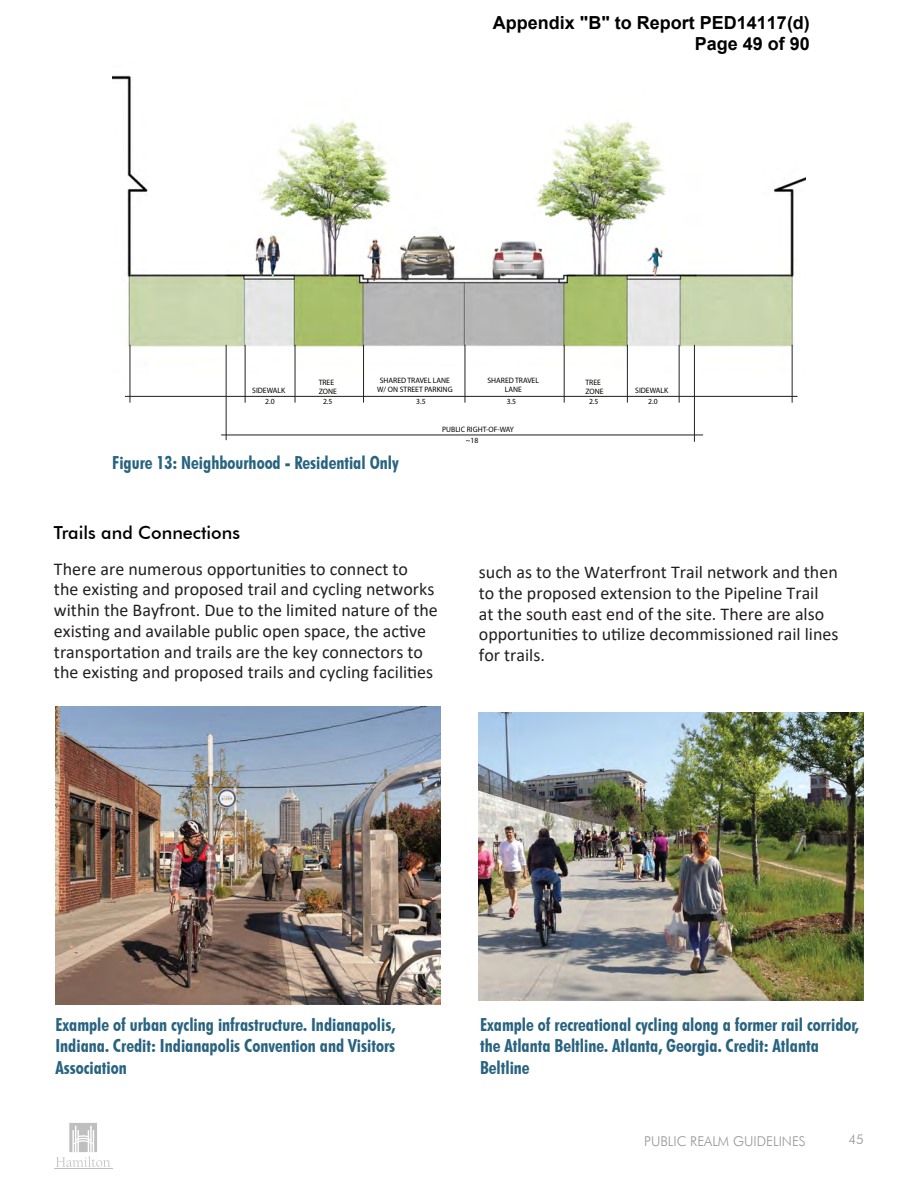
<style>
.page{position:relative;width:918px;height:1188px;background:#fff}
.page>*{position:absolute;margin:0;border:0;box-sizing:border-box;transform-origin:0 0}
.t1{font:18px/20.7px "Calibri";color:#231f20}
.t2{font:700 condensed 18px/21.6px "Futura BT";color:#286380;text-align:justify}
.t3{font:700 18px/21.6px "Arial";color:#000;text-align:right}
.Heading_3{font:500 18px "Futura BT";color:#000}
.t4{font:300 13.5px "Futura BT";color:#939598}
.t5{font:7.8px/9.6px "Myriad Pro";color:#000;text-align:center}
</style>
<div class="page">
<hr style="left:54px;top:1169px;width:58px;height:1px;background:#bfbfbf">
<svg style="left:56px;top:1123px;width:54px;height:44px"></svg>
<img style="left:112px;top:75px;width:694px;height:367px">
<hr style="left:226px;top:345px;width:1px;height:95px;background:#231f20">
<hr style="left:130px;top:345px;width:1px;height:58px;background:#231f20">
<hr style="left:363px;top:345px;width:1px;height:58px;background:#231f20">
<hr style="left:465px;top:345px;width:1px;height:58px;background:#231f20">
<hr style="left:564px;top:345px;width:1px;height:58px;background:#231f20">
<hr style="left:295px;top:345px;width:1px;height:58px;background:#231f20">
<hr style="left:792px;top:345px;width:1px;height:58px;background:#231f20">
<hr style="left:627px;top:345px;width:1px;height:58px;background:#231f20">
<hr style="left:694px;top:345px;width:1px;height:97px;background:#231f20">
<hr style="left:125px;top:396px;width:672px;height:1px;background:#231f20">
<hr style="left:221px;top:435px;width:482px;height:1px;background:#231f20">
<hr style="left:245px;top:345px;width:1px;height:58px;background:#231f20">
<hr style="left:679px;top:345px;width:1px;height:58px;background:#231f20">
<img style="left:479px;top:712px;width:385px;height:289px">
<img style="left:55px;top:707px;width:385px;height:297px">
<p class="t3" style="left:493px;top:12px;width:319px">Appendix "B" to Report PED14117(d)<br>Page 49 of 90</p>
<p class="t5" style="left:377px;top:376px;width:77px">SHARED TRAVEL LANE<br>W/ ON STREET PARKING</p>
<p class="t5" style="left:416px;top:396px;width:11px">3.5</p>
<p class="t5" style="left:488px;top:376px;width:53px">SHARED TRAVEL<br>LANE</p>
<p class="t5" style="left:507px;top:396px;width:11px">3.5</p>
<p class="t5" style="left:319px;top:377px;width:20px">TREE<br>ZONE<br>2.5</p>
<p class="t5" style="left:585px;top:377px;width:20px">TREE<br>ZONE<br>2.5</p>
<p class="t5" style="left:252px;top:385px;width:34px;line-height:10.8px">SIDEWALK<br>2.0</p>
<p class="t5" style="left:635px;top:385px;width:34px;line-height:10.8px">SIDEWALK<br>2.0</p>
<p class="t2" style="left:112px;top:452px;width:288px">Figure 13: Neighbourhood - Residential Only</p>
<p class="t5" style="left:466px;top:423px;width:50px;line-height:11.2px;text-align:left;text-indent:-24px">PUBLIC RIGHT-OF-WAY ~18</p>
<p class="Heading_3" style="left:54px;top:522px;width:188px">Trails and Connections</p>
<p class="t1" style="left:54px;top:558px;width:385px">There are numerous opportunities to connect to<br>the existing and proposed trail and cycling networks within the Bayfront. Due to the limited nature of the existing and available public open space, the active transportation and trails are the key connectors to the existing and proposed trails and cycling facilities</p>
<p class="t1" style="left:479px;top:561px;width:361px">such as to the Waterfront Trail network and then to the proposed extension to the Pipeline Trail<br>at the south east end of the site. There are also opportunities to utilize decommissioned rail lines for trails.</p>
<p class="t2" style="left:55px;top:1013px;width:342px">Example of urban cycling infrastructure. Indianapolis, Indiana. Credit: Indianapolis Convention and Visitors Association</p>
<p class="t2" style="left:480px;top:1013px;width:380px;text-align:left">Example of recreational cycling along a former rail corridor, the Atlanta Beltline. Atlanta, Georgia. Credit: Atlanta<br>Beltline</p>
<p class="t4" style="left:644px;top:1133px;width:163px">PUBLIC REALM GUIDELINES</p>
<p class="t4" style="left:848px;top:1131px;width:17px">45</p>
</div>
